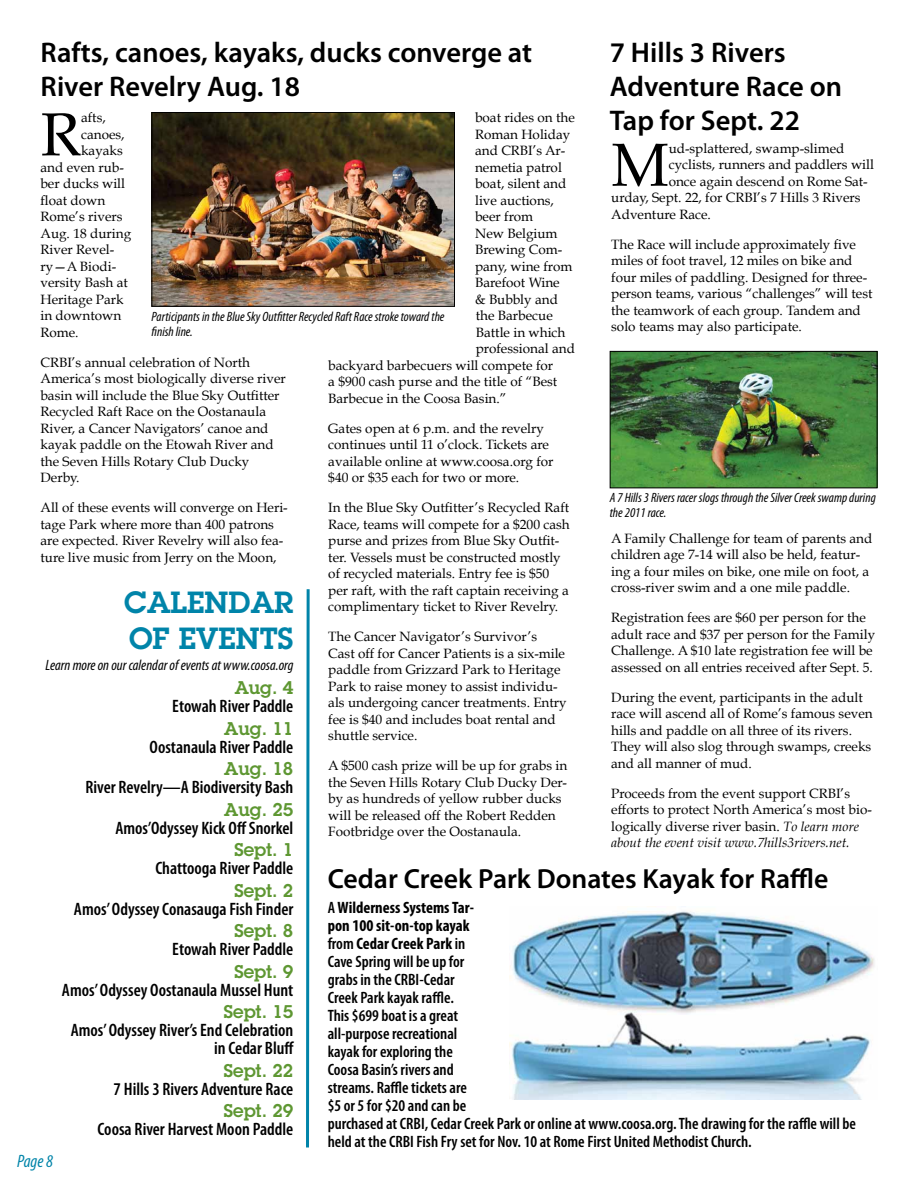
<style>
.page{position:relative;width:918px;height:1188px;background:#fff}
.page>*{position:absolute;margin:0;border:0;box-sizing:border-box;transform-origin:0 0}
.t1{font:60.75px "Book Antiqua";color:#000}
.t2{font:600 30px/36px "Lubalin Graph";color:#0084a9}
.t3{font:600 28.5px/34.2px "Myriad Pro";color:#000}
.t4{font:600 27.75px "Myriad Pro";color:#000}
.t5{font:600 condensed 18px/18px "Myriad Pro";color:#000;text-align:right}
.t6{font:600 18px "Lubalin Graph";color:#5e9732}
.t7{font:italic condensed 18px "Myriad Pro";color:#0084a9}
.t8{font:600 condensed 16.5px/18px "Myriad Pro";color:#000}
.t9{font:italic condensed 15px "Myriad Pro";color:#000}
.t10{font:13.5px/16.5px "Book Antiqua";color:#000}
.t11{font:italic condensed 13.5px/15px "Myriad Pro";color:#000}
.s1{font-weight:700}
.s2{font-style:italic}
</style>
<div class="page">
<svg style="left:306px;top:589px;width:4px;height:559px;background:#3fa2be"></svg>
<img style="left:612px;top:353px;width:264px;height:133px">
<div style="left:610px;top:351px;width:268px;height:137px;border:1px solid #000"></div>
<img style="left:154px;top:114px;width:299px;height:191px">
<div style="left:152px;top:112px;width:303px;height:195px;border:1px solid #000"></div>
<img style="left:510px;top:911px;width:364px;height:189px">
<h3 class="t3" style="left:40px;top:34px;width:493px">Rafts, canoes, kayaks, ducks converge at<br>River Revelry Aug. 18</h3>
<h1 class="t1" style="left:40px;top:97px;width:42px">R</h1>
<p class="t10" style="left:81px;top:109px;width:26px">afts,</p>
<h3 class="t3" style="left:610px;top:34px;width:234px">7 Hills 3 Rivers<br>Adventure Race on<br>Tap for Sept. 22</h3>
<h1 class="t1" style="left:611px;top:127px;width:59px">M</h1>
<p class="t10" style="left:669px;top:140px;width:177px">ud-splattered, swamp-slimed</p>
<p class="t10" style="left:475px;top:109px;width:101px">boat rides on the</p>
<p class="t10" style="left:475px;top:126px;width:97px">Roman Holiday</p>
<p class="t10" style="left:475px;top:142px;width:92px">and CRBI’s Ar-</p>
<p class="t10" style="left:475px;top:159px;width:88px">nemetia patrol</p>
<p class="t10" style="left:475px;top:175px;width:93px">boat, silent and</p>
<p class="t10" style="left:475px;top:192px;width:80px">live auctions,</p>
<p class="t10" style="left:475px;top:208px;width:59px">beer from</p>
<p class="t10" style="left:475px;top:225px;width:84px">New Belgium</p>
<p class="t10" style="left:475px;top:241px;width:89px">Brewing Com-</p>
<p class="t10" style="left:475px;top:258px;width:99px">pany, wine from</p>
<p class="t10" style="left:475px;top:274px;width:86px">Barefoot Wine</p>
<p class="t10" style="left:475px;top:291px;width:84px">&amp; Bubbly and</p>
<p class="t10" style="left:476px;top:307px;width:78px">the Barbecue</p>
<p class="t10" style="left:476px;top:324px;width:91px">Battle in which</p>
<p class="t10" style="left:476px;top:340px;width:101px">professional and</p>
<p class="t10" style="left:328px;top:357px;width:226px">backyard barbecuers will compete for</p>
<p class="t10" style="left:328px;top:373px;width:231px">a $900 cash purse and the title of “Best</p>
<p class="t10" style="left:328px;top:390px;width:180px">Barbecue in the Coosa Basin.”</p>
<p class="t10" style="left:328px;top:420px;width:227px">Gates open at 6 p.m. and the revelry continues until 11 o’clock. Tickets are available online at www.coosa.org for $40 or $35 each for two or more.</p>
<p class="t10" style="left:328px;top:499px;width:243px">In the Blue Sky Outfitter’s Recycled Raft Race, teams will compete for a $200 cash purse and prizes from Blue Sky Outfit&shy;ter. Vessels must be constructed mostly of recycled materials. Entry fee is $50 per raft, with the raft captain receiving a complimentary ticket to River Revelry.</p>
<p class="t10" style="left:328px;top:628px;width:240px">The Cancer Navigator’s Survivor’s Cast off for Cancer Patients is a six-mile paddle from Grizzard Park to Heritage Park to raise money to assist individu&shy;als undergoing cancer treatments. Entry fee is $40 and includes boat rental and shuttle service.</p>
<p class="t10" style="left:328px;top:757px;width:241px">A $500 cash prize will be up for grabs in the Seven Hills Rotary Club Ducky Der&shy;by as hundreds of yellow rubber ducks will be released off the Robert Redden Footbridge over the Oostanaula.</p>
<h3 class="t4" style="left:328px;top:861px;width:502px">Cedar Creek Park Donates Kayak for Raffle</h3>
<p class="t8" style="left:328px;top:898px;width:530px">A <span class="s1">Wilderness Systems Tar-<br>pon 100 sit-on-top kayak<br></span>from <span class="s1">Cedar Creek Park</span> in<br>Cave Spring will be up for<br>grabs in the CRBI-Cedar<br>Creek Park kayak raffle.<br>This $699 boat is a great<br>all-purpose recreational<br>kayak for exploring the<br>Coosa Basin’s rivers and<br>streams. Raffle tickets are<br>$5 or 5 for $20 and can be<br>purchased at CRBI, Cedar Creek Park or online at www.coosa.org. The drawing for the raffle will be held at the CRBI Fish Fry set for Nov. 10 at Rome First United Methodist Church.</p>
<p class="t10" style="left:81px;top:126px;width:45px">canoes,</p>
<p class="t10" style="left:81px;top:142px;width:43px">kayaks</p>
<p class="t10" style="left:41px;top:159px;width:85px">and even rub-</p>
<p class="t10" style="left:41px;top:175px;width:86px">ber ducks will</p>
<p class="t10" style="left:41px;top:192px;width:66px">float down</p>
<p class="t10" style="left:41px;top:208px;width:84px">Rome’s rivers</p>
<p class="t10" style="left:41px;top:225px;width:92px">Aug. 18 during</p>
<p class="t10" style="left:41px;top:241px;width:75px">River Revel-</p>
<p class="t10" style="left:41px;top:258px;width:77px">ry—A Biodi-</p>
<p class="t10" style="left:41px;top:274px;width:89px">versity Bash at</p>
<p class="t10" style="left:41px;top:291px;width:85px">Heritage Park</p>
<p class="t10" style="left:41px;top:307px;width:82px">in downtown</p>
<p class="t10" style="left:41px;top:324px;width:40px">Rome.</p>
<p class="t10" style="left:41px;top:354px;width:247px">CRBI’s annual celebration of North America’s most biologically diverse river basin will include the Blue Sky Outfitter Recycled Raft Race on the Oostanaula River, a Cancer Navigators’ canoe and kayak paddle on the Etowah River and the Seven Hills Rotary Club Ducky Derby.</p>
<p class="t10" style="left:41px;top:499px;width:249px">All of these events will converge on Heri&shy;tage Park where more than 400 patrons are expected. River Revelry will also fea&shy;ture live music from Jerry on the Moon,</p>
<p class="t10" style="left:669px;top:156px;width:207px">cyclists, runners and paddlers will</p>
<p class="t10" style="left:669px;top:173px;width:201px">once again descend on Rome Sat-</p>
<p class="t10" style="left:611px;top:189px;width:251px">urday, Sept. 22, for CRBI’s 7 Hills 3 Rivers</p>
<p class="t10" style="left:611px;top:206px;width:101px">Adventure Race.</p>
<p class="t10" style="left:611px;top:236px;width:263px">The Race will include approximately five miles of foot travel, 12 miles on bike and four miles of paddling. Designed for three&shy;person teams, various “challenges” will test the teamwork of each group. Tandem and solo teams may also participate.</p>
<p class="t11" style="left:152px;top:309px;width:294px">Participants in the Blue Sky Outfitter Recycled Raft Race stroke toward the finish line.</p>
<p class="t11" style="left:610px;top:490px;width:268px">A 7 Hills 3 Rivers racer slogs through the Silver Creek swamp during the 2011 race.</p>
<p class="t10" style="left:611px;top:530px;width:263px">A Family Challenge for team of parents and children age 7-14 will also be held, featur&shy;ing a four miles on bike, one mile on foot, a cross-river swim and a one mile paddle.</p>
<p class="t10" style="left:611px;top:609px;width:266px">Registration fees are $60 per person for the adult race and $37 per person for the Family Challenge. A $10 late registration fee will be assessed on all entries received after Sept. 5.</p>
<p class="t10" style="left:611px;top:689px;width:263px">During the event, participants in the adult race will ascend all of Rome’s famous seven hills and paddle on all three of its rivers.<br>They will also slog through swamps, creeks and all manner of mud.</p>
<p class="t10" style="left:611px;top:785px;width:262px">Proceeds from the event support CRBI’s efforts to protect North America’s most bio&shy;logically diverse river basin. <span class="s2">To learn more about the event visit www.7hills3rivers.net.</span></p>
<h2 class="t2" style="left:124px;top:584px;width:171px">Calendar of Events</h2>
<p class="t9" style="left:46px;top:656px;width:249px">Learn more on our calendar of events at www.coosa.org</p>
<h3 class="t6" style="left:235px;top:676px;width:60px">Aug. 4</h3>
<h3 class="t5" style="left:172px;top:697px;width:123px">Etowah River Paddle</h3>
<h3 class="t6" style="left:224px;top:716px;width:71px">Aug. 11</h3>
<h3 class="t5" style="left:150px;top:737px;width:145px">Oostanaula River Paddle</h3>
<h3 class="t6" style="left:224px;top:757px;width:71px">Aug. 18</h3>
<h3 class="t5" style="left:86px;top:778px;width:209px">River Revelry—A Biodiversity Bash</h3>
<h3 class="t6" style="left:224px;top:797px;width:71px">Aug. 25</h3>
<h3 class="t5" style="left:115px;top:818px;width:180px">Amos’Odyssey Kick Off Snorkel</h3>
<h3 class="t6" style="left:234px;top:838px;width:61px">Sept. 1</h3>
<h3 class="t5" style="left:155px;top:859px;width:140px">Chattooga River Paddle</h3>
<h3 class="t6" style="left:234px;top:878px;width:61px">Sept. 2</h3>
<h3 class="t5" style="left:74px;top:899px;width:221px">Amos’ Odyssey Conasauga Fish Finder</h3>
<h3 class="t6" style="left:234px;top:919px;width:61px">Sept. 8</h3>
<h3 class="t5" style="left:172px;top:940px;width:123px">Etowah River Paddle</h3>
<h3 class="t6" style="left:234px;top:959px;width:61px">Sept. 9</h3>
<h3 class="t5" style="left:62px;top:980px;width:233px">Amos’ Odyssey Oostanaula Mussel Hunt</h3>
<h3 class="t6" style="left:224px;top:1000px;width:71px">Sept. 15</h3>
<h3 class="t5" style="left:71px;top:1021px;width:225px">Amos’ Odyssey River’s End Celebration in Cedar Bluff</h3>
<h3 class="t6" style="left:224px;top:1058px;width:71px">Sept. 22</h3>
<h3 class="t5" style="left:114px;top:1079px;width:181px">7 Hills 3 Rivers Adventure Race</h3>
<h3 class="t6" style="left:224px;top:1099px;width:71px">Sept. 29</h3>
<h3 class="t5" style="left:98px;top:1120px;width:197px">Coosa River Harvest Moon Paddle</h3>
<h3 class="t7" style="left:17px;top:1150px;width:37px">Page 8</h3>
</div>
